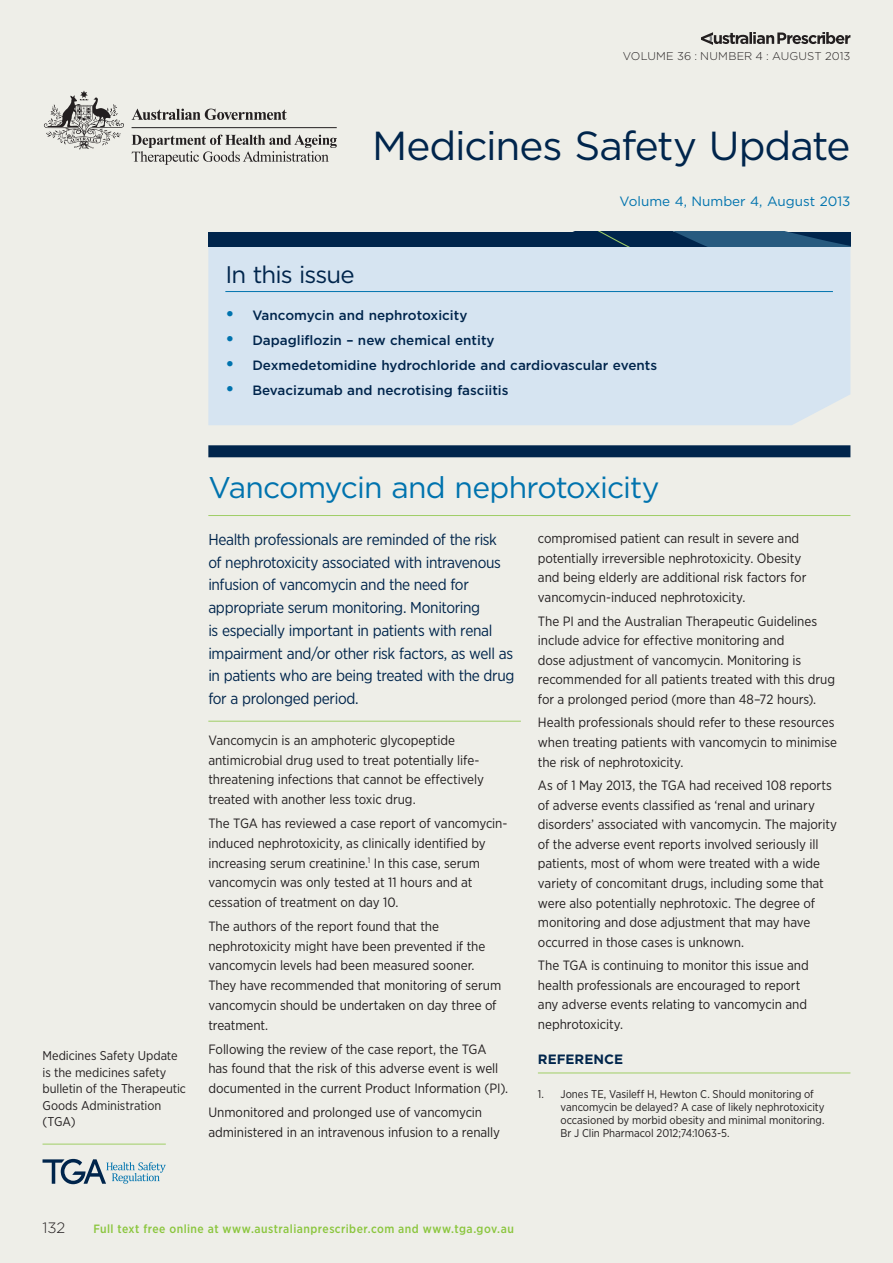
<style>
.page{position:relative;width:893px;height:1263px;background:#eeeee8}
.page>*{position:absolute;margin:0;border:0;box-sizing:border-box;transform-origin:0 0}
.MSU_Title{font:40.5px "Gotham";letter-spacing:-.03em;color:#00254c}
.MSU_Headline{font:30px "Gotham";letter-spacing:-.03em;color:#0073ae}
.In_This_Issue_Header{font:24px "Gotham";letter-spacing:-.035em;color:#00254c}
.MSU_Summary_Text{font:15.75px/22.6px "Gotham Narrow";letter-spacing:-.025em;color:#00254c}
.Page_number{font:300 15px "Gotham";color:#231f20}
.Body_Text{font:13.5px/19.5px "Gotham Narrow";letter-spacing:-.005em;color:#231f20}
.t1{font:500 13.5px "Gotham";color:#00254c}
.Vol_info{font:13.5px "Gotham";color:#0073ae}
.MSU_References_Heade{font:700 13.5px "Gotham";color:#00254c}
.Side_block{font:12.75px/16.5px "Gotham Narrow";letter-spacing:-.005em;color:#231f20}
.URL{font:500 12px "Gotham Narrow";letter-spacing:.04em;color:#8bc63e}
.MSU_References_Text{font:11.25px/12.8px "Gotham Narrow";letter-spacing:-.005em;color:#231f20}
.t2{font:300 11.25px "Gotham";letter-spacing:.015em;color:#231f20}
.s1{font-weight:700;font-size:18px;color:#0073ae}
</style>
<div class="page">
<svg style="left:701px;top:32px;width:149px;height:13px"></svg>
<svg style="left:132px;top:109px;width:155px;height:11px"></svg>
<svg style="left:44px;top:90px;width:80px;height:59px"></svg>
<hr style="left:132px;top:127px;width:205px;height:1px;background:#231f20">
<svg style="left:132px;top:135px;width:205px;height:30px"></svg>
<svg style="left:43px;top:1159px;width:123px;height:25px"></svg>
<hr style="left:43px;top:1144px;width:123px;height:1px;background:#9fce66">
<div style="left:208px;top:445px;width:642px;height:12px;background:#00254c"></div>
<div style="left:208px;top:247px;width:642px;height:178px;background:#d6e4f1"></div>
<hr style="left:225px;top:291px;width:608px;height:1px;background:#0073ae">
<div style="left:208px;top:232px;width:643px;height:15px;background:#00254c"></div>
<svg style="left:600px;top:232px;width:251px;height:15px"></svg>
<hr style="left:208px;top:721px;width:313px;height:1px;background:#9fce66">
<hr style="left:538px;top:1073px;width:312px;height:1px;background:#9fce66">
<hr style="left:208px;top:515px;width:642px;height:1px;background:#9fce66">
<p class="t2" style="left:623px;top:48px;width:229px">VOLUME 36 : NUMBER 4 : AUGUST 2013</p>
<p class="MSU_Title" style="left:372px;top:120px;width:480px">Medicines Safety Update</p>
<p class="Vol_info" style="left:620px;top:193px;width:232px">Volume 4, Number 4, August 2013</p>
<p class="In_This_Issue_Header" style="left:225px;top:259px;width:131px">In this issue</p>
<p class="t1" style="left:225px;top:307px;width:244px"><span class="s1">•</span> Vancomycin and nephrotoxicity</p>
<p class="t1" style="left:225px;top:332px;width:271px"><span class="s1">•</span> Dapagliflozin – new chemical entity</p>
<p class="t1" style="left:225px;top:356px;width:433px"><span class="s1">•</span> Dexmedetomidine hydrochloride and cardiovascular events</p>
<p class="t1" style="left:225px;top:381px;width:285px"><span class="s1">•</span> Bevacizumab and necrotising fasciitis</p>
<p class="Side_block" style="left:43px;top:1047px;width:145px">Medicines Safety Update is the medicines safety bulletin of the Therapeutic<br>Goods Administration (TGA)</p>
<p class="MSU_Headline" style="left:208px;top:468px;width:453px">Vancomycin and nephrotoxicity</p>
<p class="MSU_Summary_Text" style="left:208px;top:528px;width:308px">Health professionals are reminded of the risk<br>of nephrotoxicity associated with intravenous infusion of vancomycin and the need for appropriate serum monitoring. Monitoring<br>is especially important in patients with renal impairment and/or other risk factors, as well as in patients who are being treated with the drug for a prolonged period.</p>
<p class="Body_Text" style="left:208px;top:730px;width:277px">Vancomycin is an amphoteric glycopeptide antimicrobial drug used to treat potentially life&shy;threatening infections that cannot be effectively treated with another less toxic drug.</p>
<p class="Body_Text" style="left:208px;top:813px;width:301px">The TGA has reviewed a case report of vancomycin&shy;induced nephrotoxicity, as clinically identified by increasing serum creatinine.<sup>1</sup> In this case, serum vancomycin was only tested at 11 hours and at cessation of treatment on day 10.</p>
<p class="Body_Text" style="left:208px;top:916px;width:294px">The authors of the report found that the nephrotoxicity might have been prevented if the vancomycin levels had been measured sooner.<br>They have recommended that monitoring of serum vancomycin should be undertaken on day three of treatment.</p>
<p class="Body_Text" style="left:208px;top:1039px;width:301px">Following the review of the case report, the TGA has found that the risk of this adverse event is well documented in the current Product Information (PI).</p>
<p class="Body_Text" style="left:208px;top:1102px;width:293px">Unmonitored and prolonged use of vancomycin administered in an intravenous infusion to a renally</p>
<p class="Body_Text" style="left:538px;top:528px;width:270px">compromised patient can result in severe and potentially irreversible nephrotoxicity. Obesity and being elderly are additional risk factors for vancomycin-induced nephrotoxicity.</p>
<p class="Body_Text" style="left:538px;top:611px;width:299px">The PI and the Australian Therapeutic Guidelines include advice for effective monitoring and<br>dose adjustment of vancomycin. Monitoring is recommended for all patients treated with this drug for a prolonged period (more than 48–72 hours).</p>
<p class="Body_Text" style="left:538px;top:713px;width:301px">Health professionals should refer to these resources when treating patients with vancomycin to minimise the risk of nephrotoxicity.</p>
<p class="Body_Text" style="left:538px;top:775px;width:301px">As of 1 May 2013, the TGA had received 108 reports of adverse events classified as ‘renal and urinary disorders’ associated with vancomycin. The majority of the adverse event reports involved seriously ill patients, most of whom were treated with a wide variety of concomitant drugs, including some that were also potentially nephrotoxic. The degree of monitoring and dose adjustment that may have occurred in those cases is unknown.</p>
<p class="Body_Text" style="left:538px;top:955px;width:272px">The TGA is continuing to monitor this issue and health professionals are encouraged to report any adverse events relating to vancomycin and nephrotoxicity.</p>
<p class="MSU_References_Heade" style="left:538px;top:1050px;width:87px">REFERENCE</p>
<p class="MSU_References_Text" style="left:560px;top:1088px;width:266px;text-indent:-22px">1. Jones TE, Vasileff H, Hewton C. Should monitoring of vancomycin be delayed? A case of likely nephrotoxicity occasioned by morbid obesity and minimal monitoring.<br>Br J Clin Pharmacol 2012;74:1063-5.</p>
<p class="Page_number" style="left:43px;top:1218px;width:24px">132</p>
<p class="URL" style="left:93px;top:1221px;width:422px">Full text free online at www.australianprescriber.com and www.tga.gov.au</p>
</div>
